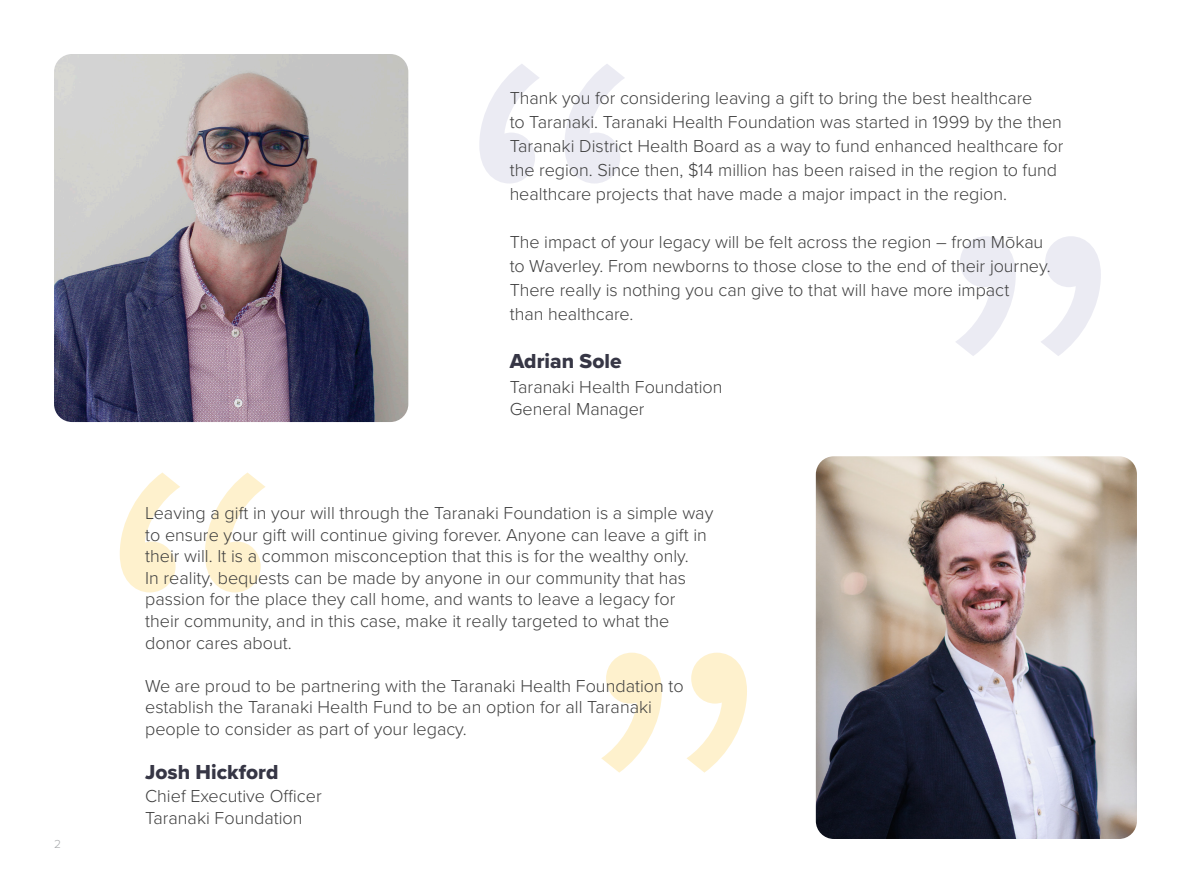
<style>
.page{position:relative;width:1191px;height:893px;background:#fff}
.page>*{position:absolute;margin:0;border:0;box-sizing:border-box;transform-origin:0 0}
.t1{font:300 600px "Proxima Nova";color:#9b9bc4}
.t2{font:300 600px "Proxima Nova";color:#fcb900}
.t3{font:21px "Proxima Nova Extrabld";color:#363645}
.t4{font:300 18px/21.6px "Proxima Nova";color:#3f3f3f}
.t5{font:300 12px "Proxima Nova";color:#a8aaad}
</style>
<div class="page">
<img style="left:54px;top:54px;width:354px;height:368px">
<img style="left:816px;top:456px;width:321px;height:383px">
<p class="t5" style="left:54px;top:835px;width:8px">2</p>
<h1 class="t1" style="left:443px;top:-178px;width:217px">“</h1>
<p class="t4" style="left:509px;top:85px;width:555px;line-height:24px">Thank you for considering leaving a gift to bring the best healthcare<br>to Taranaki. Taranaki Health Foundation was started in 1999 by the then Taranaki District Health Board as a way to fund enhanced healthcare for the region. Since then, $14 million has been raised in the region to fund healthcare projects that have made a major impact in the region.</p>
<p class="t4" style="left:509px;top:229px;width:542px;line-height:24px">The impact of your legacy will be felt across the region – from Mōkau to Waverley. From newborns to those close to the end of their journey.<br>There really is nothing you can give to that will have more impact<br>than healthcare.</p>
<p class="t3" style="left:509px;top:345px;width:113px">Adrian Sole</p>
<p class="t4" style="left:509px;top:376px;width:214px">Taranaki Health Foundation</p>
<p class="t4" style="left:509px;top:397px;width:136px">General Manager</p>
<h1 class="t1" style="left:1137px;top:597px;width:217px;rotate:-180deg">“</h1>
<h1 class="t2" style="left:84px;top:231px;width:218px">“</h1>
<p class="t4" style="left:145px;top:501px;width:569px">Leaving a gift in your will through the Taranaki Foundation is a simple way to ensure your gift will continue giving forever. Anyone can leave a gift in their will. It is a common misconception that this is for the wealthy only.<br>In reality, bequests can be made by anyone in our community that has passion for the place they call home, and wants to leave a legacy for their community, and in this case, make it really targeted to what the donor cares about.</p>
<p class="t4" style="left:145px;top:674px;width:540px">We are proud to be partnering with the Taranaki Health Foundation to establish the Taranaki Health Fund to be an option for all Taranaki people to consider as part of your legacy.</p>
<h1 class="t2" style="left:783px;top:1014px;width:217px;rotate:-180deg">“</h1>
<p class="t3" style="left:145px;top:757px;width:135px">Josh Hickford</p>
<p class="t4" style="left:145px;top:785px;width:178px">Chief Executive Officer</p>
<p class="t4" style="left:145px;top:806px;width:159px">Taranaki Foundation</p>
</div>
